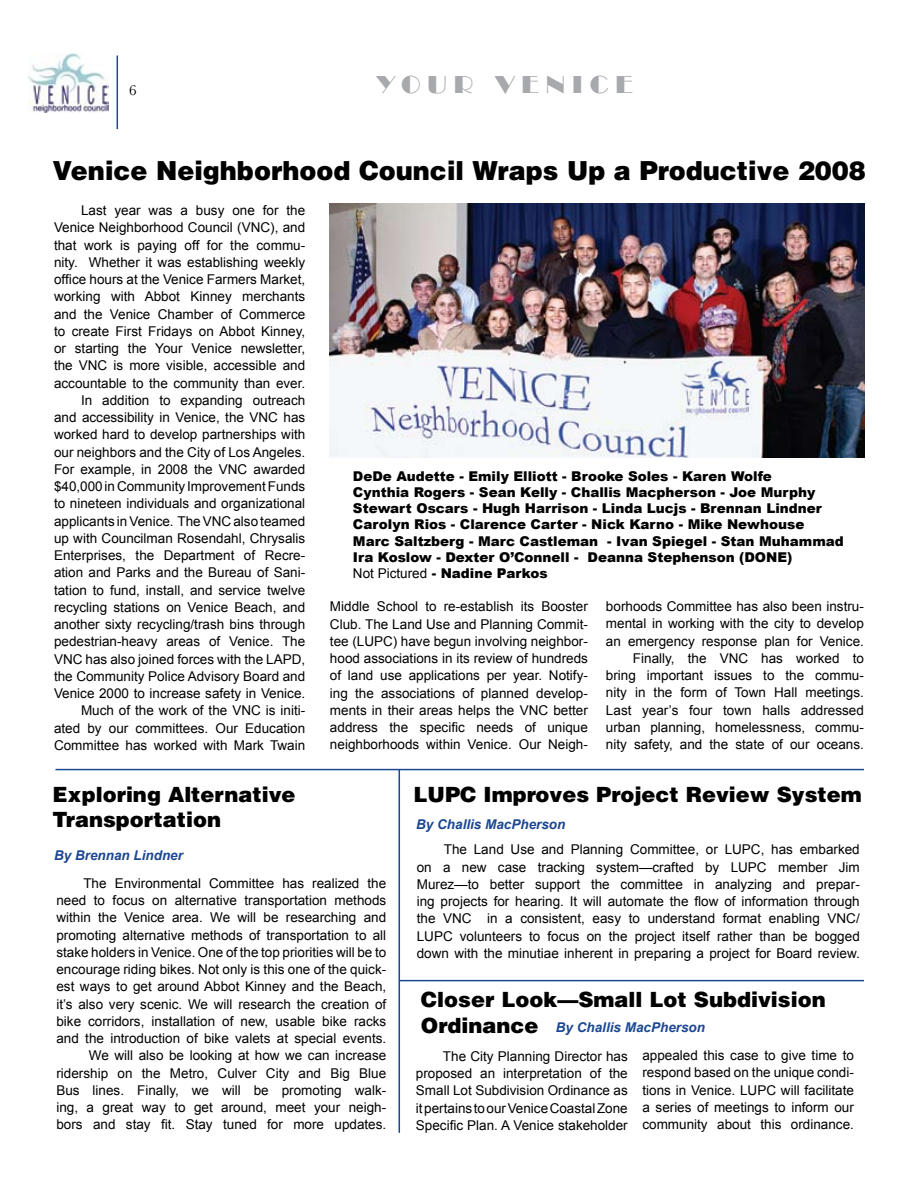
<style>
.page{position:relative;width:918px;height:1188px;background:#fff}
.page>*{position:absolute;margin:0;border:0;box-sizing:border-box;transform-origin:0 0}
.t1{font:900 26.25px "Helvetica";color:#000}
.t2{font:24px "Broadway BT";letter-spacing:.29em;color:#a7a9ac}
.t3{font:900 21px/25.2px "Helvetica";color:#000}
.t4{font:15px "Baskerville";color:#000}
.t5{font:13.5px/17.2px "Arial";color:#000;text-align:justify}
.t6{font:900 13.5px/16.2px "Arial";color:#000}
.t7{font:italic 700 13.5px "Arial";color:#1c4792}
.s1{font-weight:400}
.s2{font-family:"Helvetica";font-weight:900;font-size:21px}
.s3{font-weight:700;font-style:italic;color:#1c4792}
</style>
<div class="page">
<img style="left:28px;top:54px;width:81px;height:58px">
<hr style="left:117px;top:56px;width:1px;height:73px;background:#1c4792">
<hr style="left:56px;top:769px;width:808px;height:1px;background:#1c4792">
<hr style="left:399px;top:770px;width:1px;height:363px;background:#1c4792">
<hr style="left:400px;top:980px;width:464px;height:1px;background:#1c4792">
<img style="left:330px;top:204px;width:534px;height:253px">
<p class="t4" style="left:129px;top:81px;width:9px">6</p>
<h2 class="t2" style="left:377px;top:70px;width:258px">YOUR VENICE</h2>
<h1 class="t1" style="left:52px;top:154px;width:815px">Venice Neighborhood Council Wraps Up a Productive 2008</h1>
<p class="t5" style="left:54px;top:202px;width:253px;text-align:right">Last year was a busy one for the Venice Neighborhood Council (VNC), and that work is paying off for the commu&shy;nity. Whether it was establishing weekly office hours at the Venice Farmers Market, working with Abbot Kinney merchants and the Venice Chamber of Commerce to create First Fridays on Abbot Kinney, or starting the Your Venice newsletter, the VNC is more visible, accessible and accountable to the community than ever.<br>In addition to expanding outreach<br>and accessibility in Venice, the VNC has worked hard to develop partnerships with our neighbors and the City of Los Angeles.<br>For example, in 2008 the VNC awarded $40,000 in Community Improvement Funds to nineteen individuals and organizational applicants in Venice. The VNC also teamed up with Councilman Rosendahl, Chrysalis Enterprises, the Department of Recre&shy;ation and Parks and the Bureau of Sani&shy;tation to fund, install, and service twelve recycling stations on Venice Beach, and another sixty recycling/trash bins through pedestrian-heavy areas of Venice. The VNC has also joined forces with the LAPD, the Community Police Advisory Board and Venice 2000 to increase safety in Venice.<br>Much of the work of the VNC is initi&shy;ated by our committees. Our Education Committee has worked with Mark Twain</p>
<p class="t6" style="left:353px;top:468px;width:492px">DeDe Audette - Emily Elliott - Brooke Soles - Karen Wolfe<br>Cynthia Rogers - Sean Kelly - Challis Macpherson - Joe Murphy Stewart Oscars - Hugh Harrison - Linda Lucjs - Brennan Lindner Carolyn Rios - Clarence Carter - Nick Karno - Mike Newhouse Marc Saltzberg - Marc Castleman - Ivan Spiegel - Stan Muhammad Ira Koslow - Dexter O’Connell - Deanna Stephenson (DONE)<br><span class="s1">Not Pictured</span> - Nadine Parkos</p>
<p class="t5" style="left:330px;top:598px;width:260px">Middle School to re-establish its Booster Club. The Land Use and Planning Commit&shy;tee (LUPC) have begun involving neighbor&shy;hood associations in its review of hundreds of land use applications per year. Notify&shy;ing the associations of planned develop&shy;ments in their areas helps the VNC better address the specific needs of unique neighborhoods within Venice. Our Neigh-</p>
<p class="t5" style="left:606px;top:598px;width:259px;text-align:right">borhoods Committee has also been instru&shy;mental in working with the city to develop an emergency response plan for Venice.<br>Finally, the VNC has worked to bring important issues to the commu&shy;nity in the form of Town Hall meetings.<br>Last year’s four town halls addressed urban planning, homelessness, commu&shy;nity safety, and the state of our oceans.</p>
<h3 class="t3" style="left:52px;top:781px;width:245px">Exploring Alternative<br>Transportation</h3>
<p class="t7" style="left:54px;top:847px;width:131px">By Brennan Lindner</p>
<p class="t5" style="left:56px;top:875px;width:331px;text-align:right">The Environmental Committee has realized the need to focus on alternative transportation methods within the Venice area. We will be researching and promoting alternative methods of transportation to all stake holders in Venice. One of the top priorities will be to encourage riding bikes. Not only is this one of the quick&shy;est ways to get around Abbot Kinney and the Beach, it’s also very scenic. We will research the creation of bike corridors, installation of new, usable bike racks and the introduction of bike valets at special events.<br>We will also be looking at how we can increase ridership on the Metro, Culver City and Big Blue Bus lines. Finally, we will be promoting walk&shy;ing, a great way to get around, meet your neigh&shy;bors and stay fit. Stay tuned for more updates.</p>
<h3 class="t3" style="left:414px;top:781px;width:450px">LUPC Improves Project Review System</h3>
<p class="t7" style="left:416px;top:817px;width:151px">By Challis MacPherson</p>
<p class="t5" style="left:417px;top:841px;width:445px;text-indent:27px">The Land Use and Planning Committee, or LUPC, has embarked on a new case tracking system—crafted by LUPC member Jim Murez—to better support the committee in analyzing and prepar&shy;ing projects for hearing. It will automate the flow of information through the VNC in a consistent, easy to understand format enabling VNC/ LUPC volunteers to focus on the project itself rather than be bogged down with the minutiae inherent in preparing a project for Board review.</p>
<h3 class="t3" style="left:421px;top:987px;width:406px">Closer Look—Small Lot Subdivision</h3>
<p class="t5" style="left:443px;top:1013px;width:264px;line-height:28.5px;text-indent:-22px"><span class="s2">Ordinance</span> <span class="s3">By Challis MacPherson<br></span>The City Planning Director has</p>
<p class="t5" style="left:416px;top:1065px;width:213px">proposed an interpretation of the Small Lot Subdivision Ordinance as it pertains to our Venice Coastal Zone Specific Plan. A Venice stakeholder</p>
<p class="t5" style="left:642px;top:1047px;width:213px">appealed this case to give time to respond based on the unique condi&shy;tions in Venice. LUPC will facilitate a series of meetings to inform our community about this ordinance.</p>
</div>
